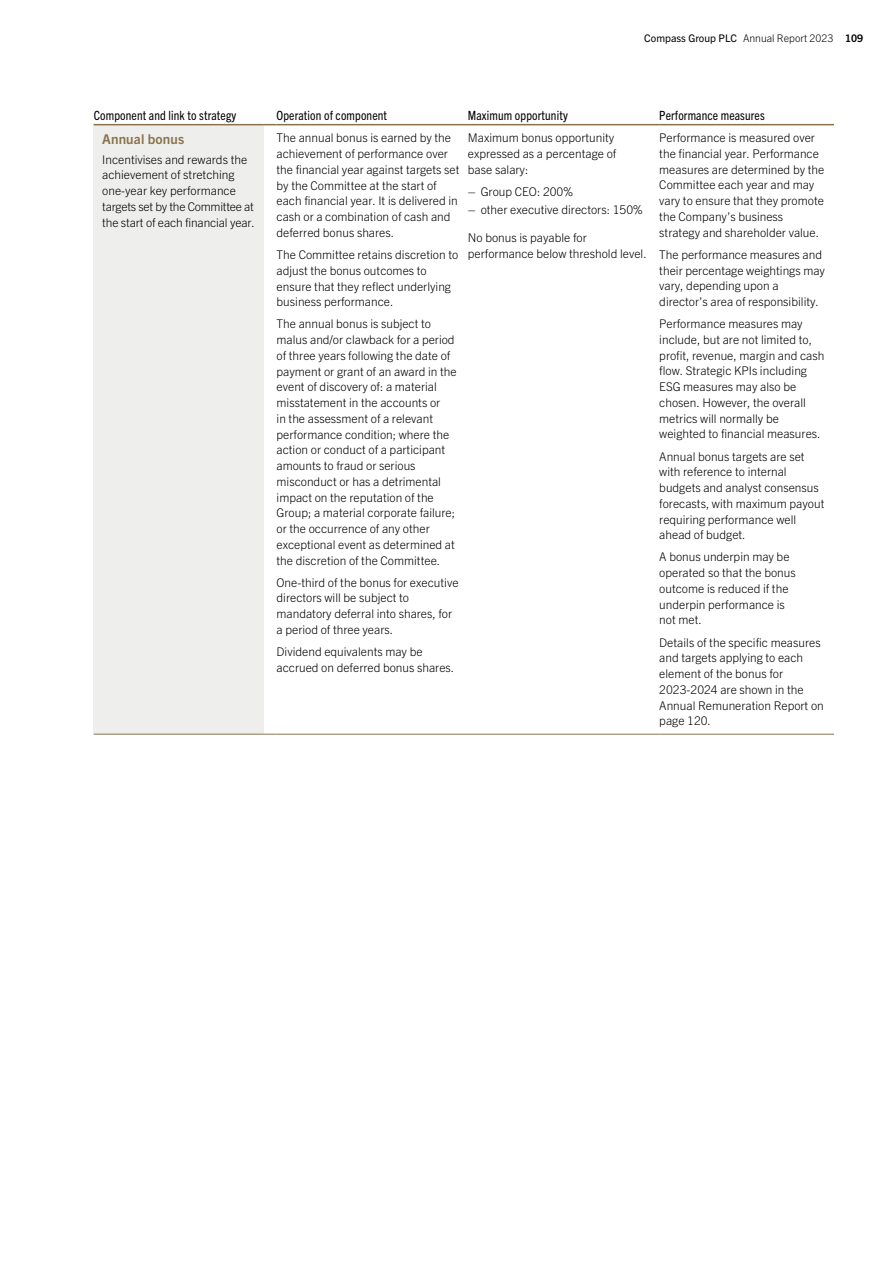
<style>
.page{position:relative;width:893px;height:1263px;background:#fff}
.page>*{position:absolute;margin:0;border:0;box-sizing:border-box;transform-origin:0 0}
.t1{font:700 13.5px "Trade Gothic Next LT Pro";letter-spacing:.01em;color:#8a724b}
.t2{font:condensed 12.75px "Trade Gothic Next LT Pro";letter-spacing:.01em;color:#000}
.t3{font:300 12px/15.8px "Trade Gothic Next LT Pro";color:#000}
.t4{font:300 10.5px "Trade Gothic Next LT Pro";color:#000}
.s1{font-weight:400}
.s2{font-weight:700}
</style>
<div class="page">
<div style="left:94px;top:125px;width:170px;height:609px;background:#eeeeed"></div>
<svg style="left:264px;top:124px;width:13px;height:1px"></svg>
<hr style="left:277px;top:124px;width:191px;height:1px;background:#8a724b">
<hr style="left:468px;top:124px;width:191px;height:1px;background:#8a724b">
<hr style="left:659px;top:124px;width:175px;height:1px;background:#8a724b">
<hr style="left:94px;top:124px;width:170px;height:1px;background:#8a724b">
<hr style="left:94px;top:734px;width:170px;height:1px;background:#8a724b">
<svg style="left:264px;top:734px;width:13px;height:1px"></svg>
<hr style="left:277px;top:734px;width:191px;height:1px;background:#8a724b">
<hr style="left:468px;top:734px;width:191px;height:1px;background:#8a724b">
<hr style="left:659px;top:734px;width:175px;height:1px;background:#8a724b">
<p class="t4" style="left:644px;top:31px;width:220px"><span class="s1">Compass Group PLC</span> Annual Report 2023 <span class="s2">109</span></p>
<p class="t2" style="left:94px;top:107px;width:144px">Component and link to strategy</p>
<p class="t2" style="left:277px;top:107px;width:112px">Operation of component</p>
<p class="t2" style="left:468px;top:107px;width:101px">Maximum opportunity</p>
<p class="t2" style="left:659px;top:107px;width:107px">Performance measures</p>
<p class="t1" style="left:102px;top:129px;width:84px">Annual bonus</p>
<p class="t3" style="left:102px;top:151px;width:154px">Incentivises and rewards the achievement of stretching one-year key performance targets set by the Committee at the start of each financial year.</p>
<p class="t3" style="left:659px;top:129px;width:167px">Performance is measured over the financial year. Performance measures are determined by the<br>Committee each year and may vary to ensure that they promote the Company’s business strategy and shareholder value.</p>
<p class="t3" style="left:659px;top:246px;width:167px">The performance measures and their percentage weightings may vary, depending upon a director’s area of responsibility.</p>
<p class="t3" style="left:659px;top:315px;width:167px">Performance measures may include, but are not limited to, profit, revenue, margin and cash flow. Strategic KPIs including<br>ESG measures may also be chosen. However, the overall metrics will normally be weighted to financial measures.</p>
<p class="t3" style="left:659px;top:447px;width:167px">Annual bonus targets are set with reference to internal budgets and analyst consensus forecasts, with maximum payout requiring performance well ahead of budget.</p>
<p class="t3" style="left:659px;top:548px;width:138px">A bonus underpin may be operated so that the bonus outcome is reduced if the underpin performance is not met.</p>
<p class="t3" style="left:659px;top:633px;width:166px">Details of the specific measures and targets applying to each element of the bonus for<br>2023-2024 are shown in the<br>Annual Remuneration Report on page 120.</p>
<p class="t3" style="left:468px;top:129px;width:150px">Maximum bonus opportunity expressed as a percentage of base salary:</p>
<p class="t3" style="left:468px;top:183px;width:107px">– Group CEO: 200%</p>
<p class="t3" style="left:468px;top:201px;width:176px">– other executive directors: 150%</p>
<p class="t3" style="left:468px;top:229px;width:180px">No bonus is payable for performance below threshold level.</p>
<p class="t3" style="left:277px;top:129px;width:184px">The annual bonus is earned by the achievement of performance over the financial year against targets set by the Committee at the start of each financial year. It is delivered in cash or a combination of cash and deferred bonus shares.</p>
<p class="t3" style="left:277px;top:246px;width:183px">The Committee retains discretion to adjust the bonus outcomes to ensure that they reflect underlying business performance.</p>
<p class="t3" style="left:277px;top:315px;width:182px">The annual bonus is subject to malus and/or clawback for a period of three years following the date of payment or grant of an award in the event of discovery of: a material misstatement in the accounts or<br>in the assessment of a relevant performance condition; where the action or conduct of a participant amounts to fraud or serious misconduct or has a detrimental impact on the reputation of the<br>Group; a material corporate failure; or the occurrence of any other exceptional event as determined at the discretion of the Committee.</p>
<p class="t3" style="left:277px;top:574px;width:183px">One-third of the bonus for executive directors will be subject to mandatory deferral into shares, for a period of three years.</p>
<p class="t3" style="left:277px;top:643px;width:179px">Dividend equivalents may be accrued on deferred bonus shares.</p>
</div>
